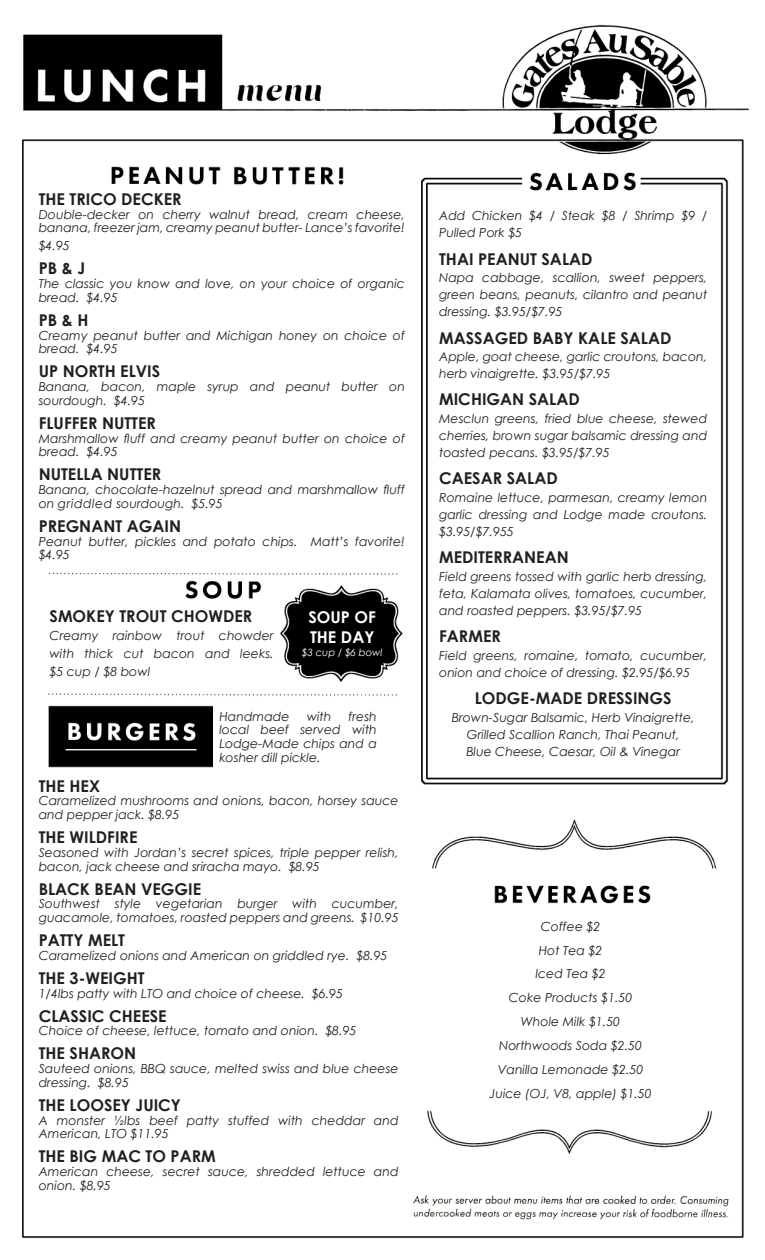
<style>
.page{position:relative;width:765px;height:1260px;background:#fff}
.page>*{position:absolute;margin:0;border:0;box-sizing:border-box;transform-origin:0 0}
.t1{font:700 16.25px "Century Gothic";color:#221f1f}
.t2{font:700 16.25px/19.5px "Century Gothic";color:#fff}
.t3{font:italic 12.5px/13.8px "Century Gothic";color:#221f1f}
.t4{font:italic 10px "Century Gothic";color:#fff}
</style>
<div class="page">
<img style="left:22px;top:25px;width:727px;height:1213px">
<div style="left:214px;top:700px;width:191px;height:73px;background:#fff"></div>
<h1 class="t1" style="left:39px;top:190px;width:144px">THE TRICO DECKER</h1>
<p class="t3" style="left:39px;top:208px;width:368px">Double-decker on cherry walnut bread, cream cheese, banana, freezer jam, creamy peanut butter- Lance’s favorite!</p>
<p class="t3" style="left:39px;top:240px;width:33px">$4.95</p>
<h1 class="t1" style="left:39px;top:259px;width:48px">PB &amp; J</h1>
<p class="t3" style="left:39px;top:278px;width:368px">The classic you know and love, on your choice of organic bread. $4.95</p>
<h1 class="t1" style="left:39px;top:311px;width:51px">PB &amp; H</h1>
<p class="t3" style="left:39px;top:329px;width:368px">Creamy peanut butter and Michigan honey on choice of bread. $4.95</p>
<h1 class="t1" style="left:39px;top:362px;width:123px">UP NORTH ELVIS</h1>
<p class="t3" style="left:39px;top:381px;width:368px">Banana, bacon, maple syrup and peanut butter on sourdough. $4.95</p>
<h1 class="t1" style="left:39px;top:414px;width:119px">FLUFFER NUTTER</h1>
<p class="t3" style="left:39px;top:431px;width:368px">Marshmallow fluff and creamy peanut butter on choice of bread. $4.95</p>
<h1 class="t1" style="left:39px;top:465px;width:124px">NUTELLA NUTTER</h1>
<p class="t3" style="left:39px;top:482px;width:368px">Banana, chocolate-hazelnut spread and marshmallow fluff on griddled sourdough. $5.95</p>
<h1 class="t1" style="left:39px;top:517px;width:144px">PREGNANT AGAIN</h1>
<p class="t3" style="left:39px;top:535px;width:368px">Peanut butter, pickles and potato chips. Matt’s favorite! $4.95</p>
<h1 class="t1" style="left:50px;top:606px;width:204px">SMOKEY TROUT CHOWDER</h1>
<p class="t3" style="left:50px;top:627px;width:226px;line-height:18.1px;text-align:justify">Creamy rainbow trout chowder with thick cut bacon and leeks. $5 cup / $8 bowl</p>
<h1 class="t2" style="left:308px;top:608px;width:69px">SOUP OF<br>THE DAY</h1>
<p class="t4" style="left:302px;top:649px;width:82px">$3 cup / $6 bowl</p>
<p class="t3" style="left:219px;top:710px;width:159px;text-align:justify;text-indent:129px">fresh local beef served with Lodge-Made chips and a kosher dill pickle.</p>
<p class="t3" style="left:219px;top:710px;width:72px">Handmade</p>
<p class="t3" style="left:307px;top:710px;width:26px">with</p>
<h1 class="t1" style="left:39px;top:776px;width:63px">THE HEX</h1>
<p class="t3" style="left:39px;top:795px;width:362px">Caramelized mushrooms and onions, bacon, horsey sauce and pepper jack. $8.95</p>
<h1 class="t1" style="left:39px;top:828px;width:100px">THE WILDFIRE</h1>
<p class="t3" style="left:39px;top:846px;width:362px">Seasoned with Jordan’s secret spices, triple pepper relish, bacon, jack cheese and sriracha mayo. $8.95</p>
<h1 class="t1" style="left:39px;top:879px;width:164px">BLACK BEAN VEGGIE</h1>
<p class="t3" style="left:39px;top:898px;width:362px">Southwest style vegetarian burger with cucumber, guacamole, tomatoes, roasted peppers and greens. $10.95</p>
<h1 class="t1" style="left:39px;top:931px;width:88px">PATTY MELT</h1>
<p class="t3" style="left:39px;top:949px;width:350px">Caramelized onions and American on griddled rye. $8.95</p>
<h1 class="t1" style="left:39px;top:969px;width:107px">THE 3-WEIGHT</h1>
<p class="t3" style="left:39px;top:987px;width:306px">1/4lbs patty with LTO and choice of cheese. $6.95</p>
<h1 class="t1" style="left:39px;top:1006px;width:130px">CLASSIC CHEESE</h1>
<p class="t3" style="left:39px;top:1025px;width:319px">Choice of cheese, lettuce, tomato and onion. $8.95</p>
<h1 class="t1" style="left:39px;top:1044px;width:99px">THE SHARON</h1>
<p class="t3" style="left:39px;top:1063px;width:361px">Sauteed onions, BBQ sauce, melted swiss and blue cheese dressing. $8.95</p>
<h1 class="t1" style="left:39px;top:1096px;width:144px">THE LOOSEY JUICY</h1>
<p class="t3" style="left:39px;top:1114px;width:362px">A monster ½lbs beef patty stuffed with cheddar and<br>American, LTO $11.95</p>
<h1 class="t1" style="left:39px;top:1147px;width:179px">THE BIG MAC TO PARM</h1>
<p class="t3" style="left:39px;top:1166px;width:362px">American cheese, secret sauce, shredded lettuce and onion. $8.95</p>
<p class="t3" style="left:439px;top:208px;width:270px;line-height:17.2px">Add Chicken $4 / Steak $8 / Shrimp $9 /<br>Pulled Pork $5</p>
<h1 class="t1" style="left:439px;top:249px;width:155px">THAI PEANUT SALAD</h1>
<p class="t3" style="left:439px;top:270px;width:270px;line-height:17.2px;text-align:justify">Napa cabbage, scallion, sweet peppers, green beans, peanuts, cilantro and peanut dressing. $3.95/$7.95</p>
<h1 class="t1" style="left:439px;top:328px;width:234px">MASSAGED BABY KALE SALAD</h1>
<p class="t3" style="left:439px;top:349px;width:270px;line-height:17.2px">Apple, goat cheese, garlic croutons, bacon, herb vinaigrette. $3.95/$7.95</p>
<h1 class="t1" style="left:439px;top:390px;width:142px">MICHIGAN SALAD</h1>
<p class="t3" style="left:439px;top:410px;width:270px;line-height:17.2px;text-align:justify">Mesclun greens, fried blue cheese, stewed cherries, brown sugar balsamic dressing and toasted pecans. $3.95/$7.95</p>
<h1 class="t1" style="left:439px;top:469px;width:120px">CAESAR SALAD</h1>
<p class="t3" style="left:439px;top:489px;width:270px;line-height:17.2px;text-align:justify">Romaine lettuce, parmesan, creamy lemon garlic dressing and Lodge made croutons. $3.95/$7.955</p>
<h1 class="t1" style="left:439px;top:548px;width:131px">MEDITERRANEAN</h1>
<p class="t3" style="left:439px;top:569px;width:270px;line-height:17.2px;text-align:justify">Field greens tossed with garlic herb dressing, feta, Kalamata olives, tomatoes, cucumber, and roasted peppers. $3.95/$7.95</p>
<h1 class="t1" style="left:439px;top:627px;width:63px">FARMER</h1>
<p class="t3" style="left:439px;top:648px;width:270px;line-height:17.2px">Field greens, romaine, tomato, cucumber, onion and choice of dressing. $2.95/$6.95</p>
<h1 class="t1" style="left:475px;top:689px;width:198px">LODGE-MADE DRESSINGS</h1>
<p class="t3" style="left:452px;top:709px;width:244px;line-height:17.2px;text-align:center">Brown-Sugar Balsamic, Herb Vinaigrette,<br>Grilled Scallion Ranch, Thai Peanut,<br>Blue Cheese, Caesar, Oil &amp; Vinegar</p>
<p class="t3" style="left:489px;top:915px;width:164px;line-height:23.9px;text-align:center">Coffee $2<br>Hot Tea $2<br>Iced Tea $2<br>Coke Products $1.50<br>Whole Milk $1.50<br>Northwoods Soda $2.50<br>Vanilla Lemonade $2.50<br>Juice (OJ, V8, apple) $1.50</p>
</div>
